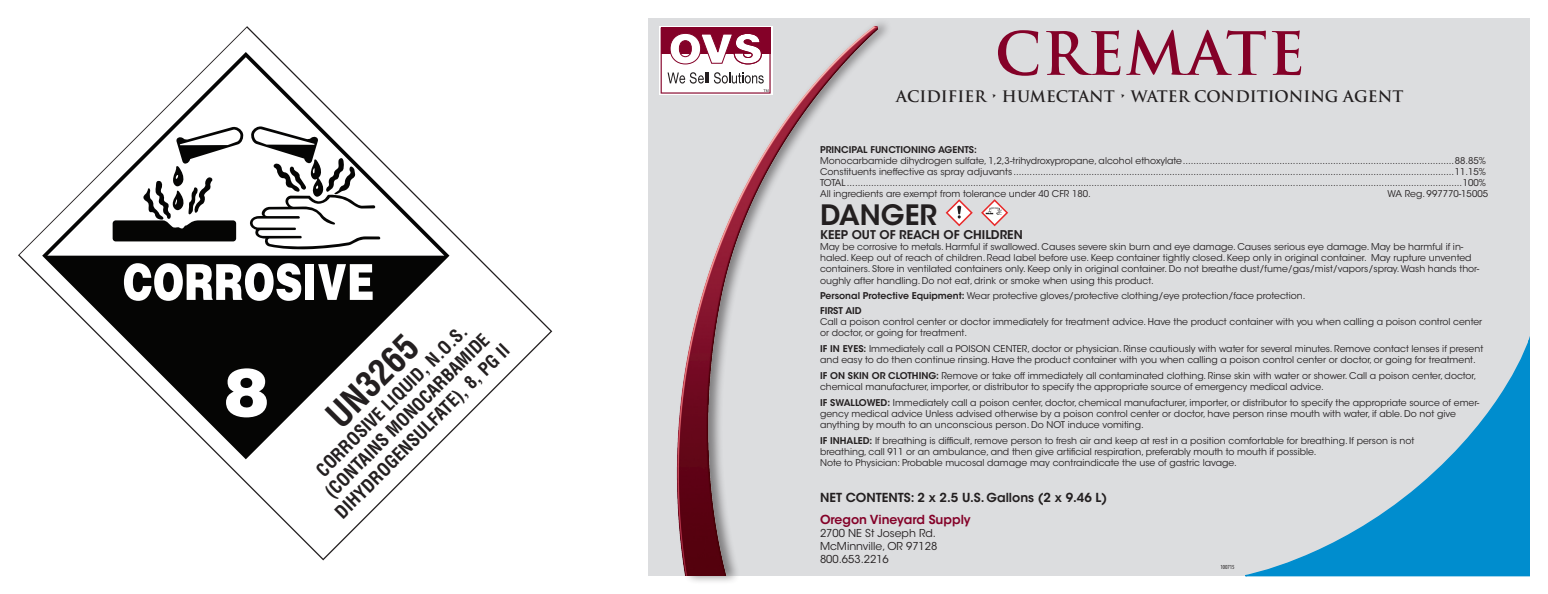
<style>
.page{position:relative;width:1548px;height:594px;background:#fff}
.page>*{position:absolute;margin:0;border:0;box-sizing:border-box;transform-origin:0 0}
.t1{font:700 58.1px "Trajan Pro";letter-spacing:.02em;color:#840128}
.t2{font:700 condensed 35px "Helvetica LT Std";color:#231f20}
.t3{font:600 27.9px "ITC Avant Garde Std";color:#231f20}
.t4{font:700 condensed 18px/21.6px "Helvetica LT Std";color:#231f20;text-align:center}
.t5{font:700 15.5px "Trajan Pro";color:#231f20}
.t6{font:600 12.4px "ITC Avant Garde Std";color:#231f20}
.t7{font:600 12.4px "ITC Avant Garde Std";color:#840128}
.t8{font:600 12px "ITC Avant Garde Std";color:#231f20}
.t9{font:10.8px/13px "ITC Avant Garde Std";color:#231f20}
.t10{font:9.3px/11.2px "ITC Avant Garde Std";color:#231f20}
.t11{font:600 9.3px "ITC Avant Garde Std";color:#231f20}
.t12{font:condensed 6.2px "Myriad Pro";color:#231f20}
.s1{font-weight:600}
</style>
<div class="page">
<div style="left:648px;top:18px;width:882px;height:558px;background:#dcdddf"></div>
<svg style="left:1245px;top:339px;width:285px;height:238px"></svg>
<div style="left:675px;top:18px;width:218px;height:566px;background:#231f20;opacity:.5"></div>
<img style="left:675px;top:18px;width:203px;height:558px">
<svg style="left:981px;top:199px;width:27px;height:27px"></svg>
<svg style="left:946px;top:199px;width:27px;height:27px"></svg>
<svg style="left:18px;top:26px;width:534px;height:534px"></svg>
<svg style="left:42px;top:52px;width:407px;height:407px"></svg>
<svg style="left:659px;top:26px;width:113px;height:69px"></svg>
<svg style="left:661px;top:28px;width:110px;height:66px;background:#cda5b1"></svg>
<h3 class="t4" style="left:300px;top:477px;width:239px;rotate:-45deg">CORROSIVE LIQUID, N.O.S. (CONTAINS MONOCARBAMIDE<br>DIHYDROGENSULFATE), 8, PG II</h3>
<h2 class="t2" style="left:317px;top:405px;width:114px;rotate:-45deg">UN3265</h2>
<h1 class="t1" style="left:995px;top:18px;width:312px">CREMATE</h1>
<h3 class="t5" style="left:896px;top:87px;width:509px">ACIDIFIER • HUMECTANT • WATER CONDITIONING AGENT</h3>
<p class="t11" style="left:820px;top:143px;width:158px">PRINCIPAL FUNCTIONING AGENTS:</p>
<p class="t10" style="left:820px;top:155px;width:667px;text-align:justify">Monocarbamide dihydrogen sulfate, 1,2,3-trihydroxypropane, alcohol ethoxylate.....................................................................................................88.85% Constituents ineffective as spray adjuvants ....................................................................................................................................................................11.15% TOTAL .....................................................................................................................................................................................................................................100% All ingredients are exempt from tolerance under 40 CFR 180.</p>
<p class="t10" style="left:1387px;top:188px;width:102px">WA Reg. 997770-15005</p>
<h3 class="t3" style="left:820px;top:197px;width:118px">DANGER</h3>
<p class="t8" style="left:820px;top:227px;width:204px">KEEP OUT OF REACH OF CHILDREN</p>
<p class="t10" style="left:820px;top:241px;width:661px">May be corrosive to metals. Harmful if swallowed. Causes severe skin burn and eye damage. Causes serious eye damage. May be harmful if in&shy;haled. Keep out of reach of children. Read label before use. Keep container tightly closed. Keep only in original container. May rupture unvented containers. Store in ventilated containers only. Keep only in original container. Do not breathe dust/fume/gas/mist/vapors/spray. Wash hands thor&shy;oughly after handling. Do not eat, drink or smoke when using this product.</p>
<p class="t10" style="left:820px;top:289px;width:487px;line-height:14.1px"><span class="s1">Personal Protective Equipment:</span> Wear protective gloves/protective clothing/eye protection/face protection.<br><span class="s1">FIRST AID</span></p>
<p class="t10" style="left:820px;top:316px;width:664px">Call a poison control center or doctor immediately for treatment advice. Have the product container with you when calling a poison control center or doctor, or going for treatment.</p>
<p class="t10" style="left:820px;top:343px;width:665px"><span class="s1">IF IN EYES:</span> Immediately call a POISON CENTER, doctor or physician. Rinse cautiously with water for several minutes. Remove contact lenses if present and easy to do then continue rinsing. Have the product container with you when calling a poison control center or doctor, or going for treatment.</p>
<p class="t10" style="left:820px;top:370px;width:658px"><span class="s1">IF ON SKIN OR CLOTHING:</span> Remove or take off immediately all contaminated clothing. Rinse skin with water or shower. Call a poison center, doctor, chemical manufacturer, importer, or distributor to specify the appropriate source of emergency medical advice.</p>
<p class="t10" style="left:820px;top:397px;width:661px"><span class="s1">IF SWALLOWED:</span> Immediately call a poison center, doctor, chemical manufacturer, importer, or distributor to specify the appropriate source of emer&shy;gency medical advice Unless advised otherwise by a poison control center or doctor, have person rinse mouth with water, if able. Do not give anything by mouth to an unconscious person. Do NOT induce vomiting.</p>
<p class="t10" style="left:820px;top:435px;width:596px"><span class="s1">IF INHALED:</span> If breathing is difficult, remove person to fresh air and keep at rest in a position comfortable for breathing. If person is not breathing, call 911 or an ambulance, and then give artificial respiration, preferably mouth to mouth if possible.<br>Note to Physician: Probable mucosal damage may contraindicate the use of gastric lavage.</p>
<h3 class="t6" style="left:820px;top:489px;width:289px">NET CONTENTS: 2 x 2.5 U.S. Gallons (2 x 9.46 L)</h3>
<h3 class="t7" style="left:820px;top:511px;width:152px">Oregon Vineyard Supply</h3>
<p class="t9" style="left:820px;top:526px;width:119px">2700 NE St Joseph Rd.<br>McMinnville, OR 97128<br>800.653.2216</p>
<p class="t12" style="left:1220px;top:564px;width:16px">100715</p>
</div>
